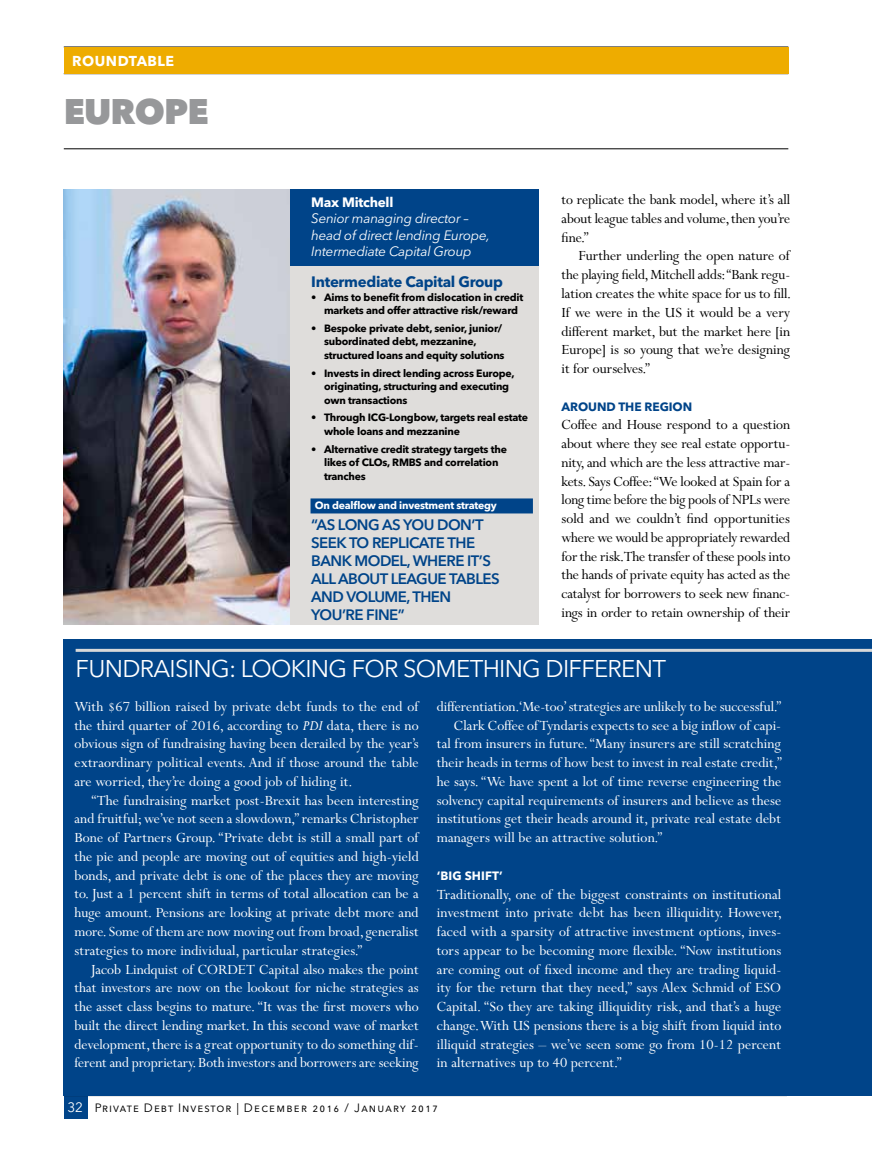
<style>
.page{position:relative;width:872px;height:1149px;background:#fff}
.page>*{position:absolute;margin:0;border:0;box-sizing:border-box;transform-origin:0 0}
.t1{font:800 35.25px "Avenir Next LT Pro";letter-spacing:-.025em;color:#97989a}
.t2{font:24px "Avenir Next LT Pro";letter-spacing:-.03em;color:#fff}
.t3{font:15.75px/18.8px "Perpetua MT Pro";letter-spacing:.005em;color:#fff;text-align:justify}
.t4{font:15.75px/18.8px "Perpetua MT Pro";letter-spacing:-.01em;color:#000;text-align:justify}
.t5{font:600 15px/18px "Avenir Next LT Pro";letter-spacing:-.035em;color:#004489}
.t6{font:700 15px "Avenir Next LT Pro";letter-spacing:-.02em;color:#004489}
.t7{font:700 14.25px "Avenir Next LT Pro";letter-spacing:.035em;color:#fff}
.t8{font:italic 13.5px/16.5px "Avenir Next LT Pro";letter-spacing:-.02em;color:#fff}
.t9{font:700 13.5px "Avenir Next LT Pro";letter-spacing:-.02em;color:#fff}
.t10{font:12px "Avenir Next LT Pro";letter-spacing:.095em;color:#000}
.t11{font:700 12px "Avenir Next LT Pro";letter-spacing:-.005em;color:#004489}
.t12{font:700 12px "Avenir Next LT Pro";letter-spacing:.005em;color:#fff}
.t13{font:700 10.5px/13.5px "Avenir Next LT Pro";letter-spacing:-.02em;color:#000}
.t14{font:700 10.5px "Avenir Next LT Pro";letter-spacing:-.02em;color:#fff}
.s1{font-style:italic}
.s2{font-size:13.5px;color:#fff}
</style>
<div class="page">
<div style="left:64px;top:1095px;width:23px;height:23px;background:#004489"></div>
<hr style="left:64px;top:1094px;width:723px;height:1px;background:#000">
<hr style="left:64px;top:148px;width:724px;height:1px;background:#000">
<div style="left:64px;top:47px;width:724px;height:27px;background:#eeac00"></div>
<div style="left:64px;top:189px;width:475px;height:435px;background:#dfdddb"></div>
<div style="left:286px;top:189px;width:253px;height:77px;background:#004489"></div>
<img style="left:64px;top:189px;width:226px;height:435px">
<div style="left:310px;top:498px;width:223px;height:15px;background:#004489"></div>
<div style="left:64px;top:638px;width:808px;height:456px;background:#004489"></div>
<hr style="left:76px;top:648px;width:796px;height:3px;background:#d7d8d9">
<p class="t7" style="left:72px;top:52px;width:103px">ROUNDTABLE</p>
<h1 class="t1" style="left:64px;top:90px;width:146px">EUROPE</h1>
<p class="t9" style="left:311px;top:193px;width:84px">Max Mitchell</p>
<p class="t8" style="left:311px;top:210px;width:180px">Senior managing director – head of direct lending Europe,<br>Intermediate Capital Group</p>
<p class="t6" style="left:311px;top:272px;width:193px">Intermediate Capital Group</p>
<p class="t13" style="left:324px;top:290px;width:201px;text-indent:-13px">• Aims to benefit from dislocation in credit markets and offer attractive risk/reward</p>
<p class="t13" style="left:324px;top:321px;width:182px;text-indent:-13px">• Bespoke private debt, senior, junior/ subordinated debt, mezzanine, structured loans and equity solutions</p>
<p class="t13" style="left:324px;top:366px;width:192px;text-indent:-13px">• Invests in direct lending across Europe, originating, structuring and executing own transactions</p>
<p class="t13" style="left:324px;top:411px;width:205px;text-indent:-13px">• Through ICG-Longbow, targets real estate whole loans and mezzanine</p>
<p class="t13" style="left:324px;top:442px;width:184px;text-indent:-13px">• Alternative credit strategy targets the likes of CLOs, RMBS and correlation tranches</p>
<p class="t14" style="left:315px;top:499px;width:183px">On dealflow and investment strategy</p>
<p class="t5" style="left:311px;top:515px;width:190px">“AS LONG AS YOU DON’T<br>SEEK TO REPLICATE THE<br>BANK MODEL, WHERE IT’S<br>ALL ABOUT LEAGUE TABLES<br>AND VOLUME, THEN<br>YOU’RE FINE”</p>
<p class="t4" style="left:561px;top:190px;width:230px">to replicate the bank model, where it’s all about league tables and volume, then you’re fine.”</p>
<p class="t4" style="left:561px;top:246px;width:231px;text-indent:17px">Further underling the open nature of the playing field, Mitchell adds: “Bank regu&shy;lation creates the white space for us to fill.<br>If we were in the US it would be a very different market, but the market here [in Europe] is so young that we’re designing it for ourselves.”</p>
<p class="t11" style="left:561px;top:399px;width:132px">AROUND THE REGION</p>
<p class="t4" style="left:561px;top:415px;width:230px">Coffee and House respond to a question about where they see real estate opportu&shy;nity, and which are the less attractive mar&shy;kets. Says Coffee: “We looked at Spain for a long time before the big pools of NPLs were sold and we couldn’t find opportunities where we would be appropriately rewarded for the risk. The transfer of these pools into the hands of private equity has acted as the catalyst for borrowers to seek new financ&shy;ings in order to retain ownership of their</p>
<h2 class="t2" style="left:76px;top:654px;width:592px">FUNDRAISING: LOOKING FOR SOMETHING DIFFERENT</h2>
<p class="t3" style="left:74px;top:696px;width:346px">With $67 billion raised by private debt funds to the end of the third quarter of 2016, according to <span class="s1">PDI</span> data, there is no obvious sign of fundraising having been derailed by the year’s extraordinary political events. And if those around the table are worried, they’re doing a good job of hiding it.</p>
<p class="t3" style="left:74px;top:790px;width:346px;text-indent:17px">“The fundraising market post-Brexit has been interesting and fruitful; we’ve not seen a slowdown,” remarks Christopher Bone of Partners Group. “Private debt is still a small part of the pie and people are moving out of equities and high-yield bonds, and private debt is one of the places they are moving to. Just a 1 percent shift in terms of total allocation can be a huge amount. Pensions are looking at private debt more and more. Some of them are now moving out from broad, generalist strategies to more individual, particular strategies.”</p>
<p class="t3" style="left:74px;top:959px;width:346px;text-indent:17px">Jacob Lindquist of CORDET Capital also makes the point that investors are now on the lookout for niche strategies as the asset class begins to mature. “It was the first movers who built the direct lending market. In this second wave of market development, there is a great opportunity to do something dif&shy;ferent and proprietary. Both investors and borrowers are seeking</p>
<p class="t3" style="left:437px;top:696px;width:346px">differentiation. ‘Me-too’ strategies are unlikely to be successful.”</p>
<p class="t3" style="left:454px;top:715px;width:329px">Clark Coffee of Tyndaris expects to see a big inflow of capi-</p>
<p class="t3" style="left:437px;top:734px;width:346px">tal from insurers in future. “Many insurers are still scratching</p>
<p class="t3" style="left:437px;top:753px;width:347px">their heads in terms of how best to invest in real estate credit,”</p>
<p class="t3" style="left:437px;top:771px;width:346px">he says. “We have spent a lot of time reverse engineering the</p>
<p class="t3" style="left:437px;top:790px;width:346px">solvency capital requirements of insurers and believe as these</p>
<p class="t3" style="left:437px;top:809px;width:346px">institutions get their heads around it, private real estate debt</p>
<p class="t3" style="left:437px;top:828px;width:227px">managers will be an attractive solution.”</p>
<p class="t12" style="left:437px;top:867px;width:67px">‘BIG SHIFT’</p>
<p class="t3" style="left:437px;top:884px;width:346px">Traditionally, one of the biggest constraints on institutional investment into private debt has been illiquidity. However, faced with a sparsity of attractive investment options, inves&shy;tors appear to be becoming more flexible. “Now institutions are coming out of fixed income and they are trading liquid&shy;ity for the return that they need,” says Alex Schmid of ESO Capital. “So they are taking illiquidity risk, and that’s a huge change. With US pensions there is a big shift from liquid into illiquid strategies – we’ve seen some go from 10-12 percent in alternatives up to 40 percent.”</p>
<p class="t10" style="left:67px;top:1100px;width:372px"><span class="s2">32</span> Private Debt Investor | December 2016 / January 2017</p>
</div>
